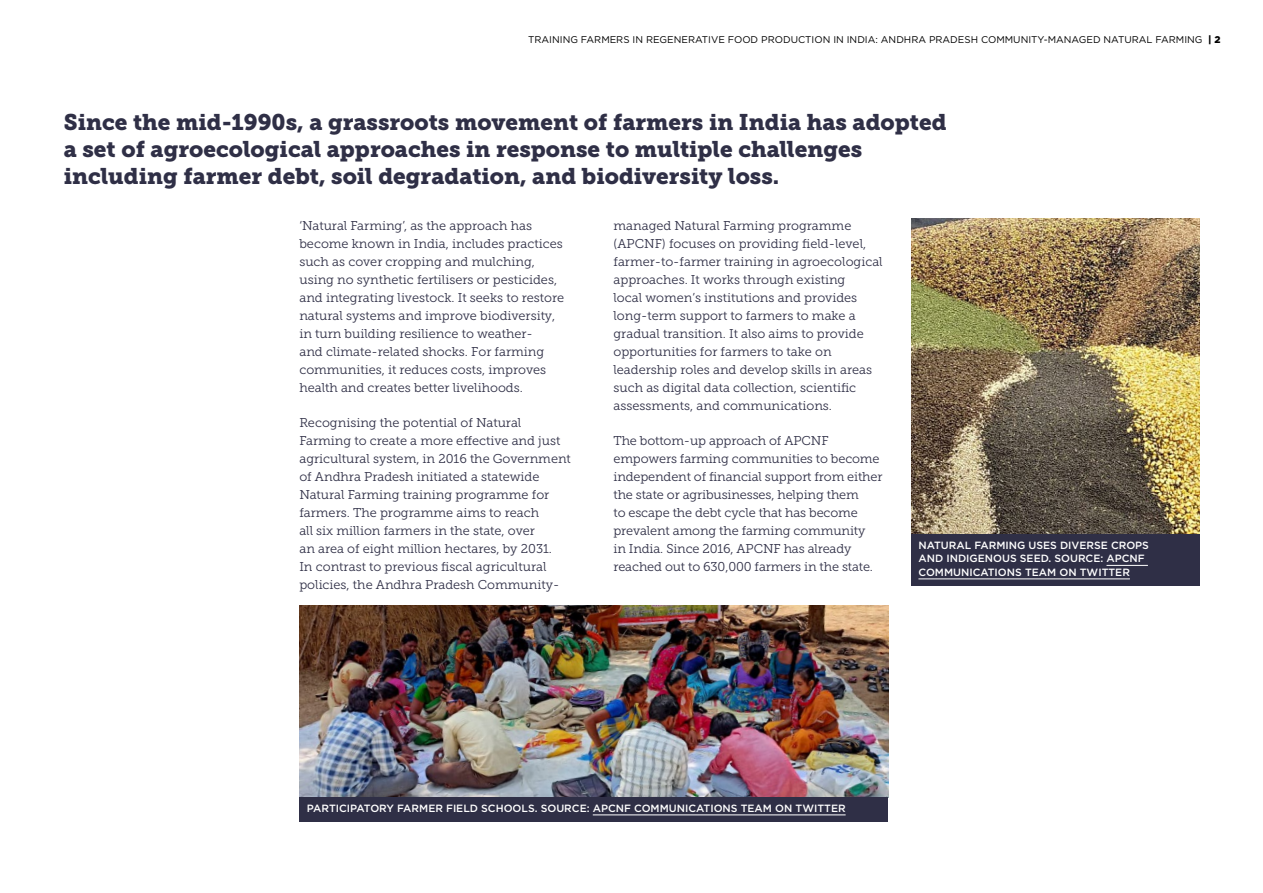
<style>
.page{position:relative;width:1263px;height:893px;background:#fff}
.page>*{position:absolute;margin:0;border:0;box-sizing:border-box;transform-origin:0 0}
.t1{font:22.5px/27px "Museo Slab 900";color:#2f2f46}
.t2{font:12.75px/18px "Museo Slab 300";color:#2f2f46}
.t3{font:500 10.5px/13.5px "Gotham";color:#fff}
.t4{font:9.75px "Gotham";color:#000}
.s1{font-weight:900}
</style>
<div class="page">
<img style="left:299px;top:606px;width:589px;height:191px">
<div style="left:299px;top:797px;width:589px;height:24px;background:#2f2f46"></div>
<hr style="left:593px;top:814px;width:253px;height:1px;background:#fff">
<img style="left:911px;top:219px;width:288px;height:315px">
<div style="left:911px;top:534px;width:288px;height:51px;background:#2f2f46"></div>
<hr style="left:1106px;top:565px;width:42px;height:1px;background:#fff">
<hr style="left:918px;top:578px;width:212px;height:1px;background:#fff">
<p class="t4" style="left:528px;top:33px;width:694px">TRAINING FARMERS IN REGENERATIVE FOOD PRODUCTION IN INDIA: ANDHRA PRADESH COMMUNITY-MANAGED NATURAL FARMING <span class="s1">| 2</span></p>
<h1 class="t1" style="left:64px;top:108px;width:884px">Since the mid-1990s, a grassroots movement of farmers in India has adopted a set of agroecological approaches in response to multiple challenges including farmer debt, soil degradation, and biodiversity loss.</h1>
<p class="t2" style="left:299px;top:216px;width:266px">‘Natural Farming’, as the approach has become known in India, includes practices such as cover cropping and mulching, using no synthetic fertilisers or pesticides, and integrating livestock. It seeks to restore natural systems and improve biodiversity, in turn building resilience to weather-<br>and climate-related shocks. For farming communities, it reduces costs, improves health and creates better livelihoods.</p>
<p class="t2" style="left:299px;top:413px;width:273px">Recognising the potential of Natural Farming to create a more effective and just agricultural system, in 2016 the Government of Andhra Pradesh initiated a statewide Natural Farming training programme for farmers. The programme aims to reach<br>all six million farmers in the state, over<br>an area of eight million hectares, by 2031.<br>In contrast to previous fiscal agricultural policies, the Andhra Pradesh Community-</p>
<p class="t2" style="left:613px;top:216px;width:271px">managed Natural Farming programme (APCNF) focuses on providing field-level, farmer-to-farmer training in agroecological approaches. It works through existing<br>local women’s institutions and provides long-term support to farmers to make a gradual transition. It also aims to provide opportunities for farmers to take on leadership roles and develop skills in areas such as digital data collection, scientific assessments, and communications.</p>
<p class="t2" style="left:613px;top:431px;width:270px">The bottom-up approach of APCNF empowers farming communities to become independent of financial support from either the state or agribusinesses, helping them<br>to escape the debt cycle that has become prevalent among the farming community<br>in India. Since 2016, APCNF has already reached out to 630,000 farmers in the state.</p>
<p class="t3" style="left:918px;top:538px;width:232px">NATURAL FARMING USES DIVERSE CROPS<br>AND INDIGENOUS SEED. SOURCE: APCNF<br>COMMUNICATIONS TEAM ON TWITTER</p>
<p class="t3" style="left:307px;top:801px;width:540px">PARTICIPATORY FARMER FIELD SCHOOLS. SOURCE: APCNF COMMUNICATIONS TEAM ON TWITTER</p>
</div>
